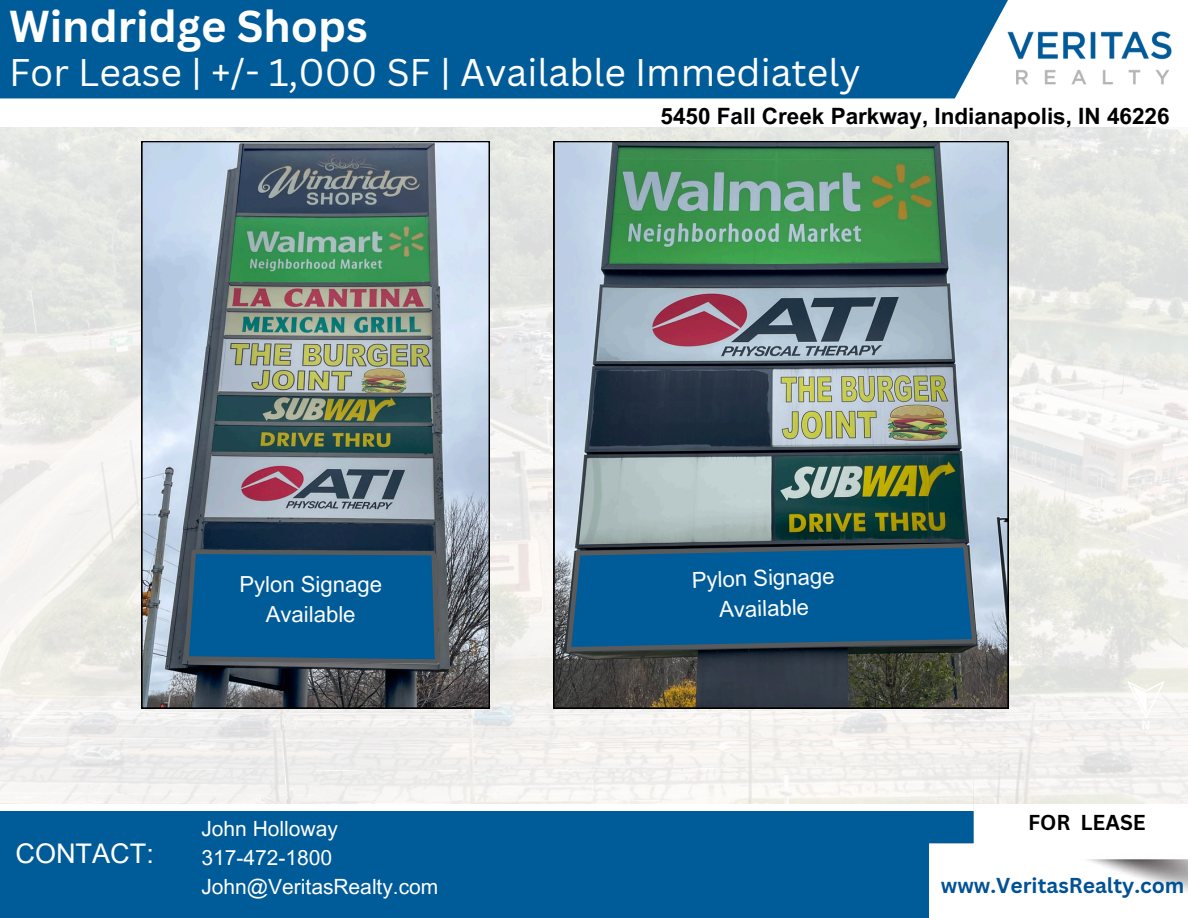
<style>
.page{position:relative;width:1188px;height:918px;background:#fff}
.page>*{position:absolute;margin:0;border:0;box-sizing:border-box;transform-origin:0 0}
.t1{font:700 43.5px "Canva Sans";color:#fff}
.t2{font:37.5px "Canva Sans";color:#fff}
.t3{font:27.15px "Arial MT Pro";color:#fff}
.t4{font:700 22.5px "Arial MT Pro";color:#000}
.t5{font:22.2px/30.6px "Arial MT Pro";color:#fdfdfd;text-align:center}
.t6{font:21px "Arial MT Pro";color:#fff}
.t7{font:700 21px "Canva Sans";color:#005295}
.t8{font:700 21px "Canva Sans";color:#000}
</style>
<div class="page">
<div style="left:0;top:811px;width:1188px;height:107px;background:#005b99"></div>
<img style="left:929px;top:803px;width:259px;height:115px">
<div style="left:0;top:0;width:1008px;height:98px;background:#005b99"></div>
<img style="left:1000px;top:24px;width:172px;height:68px">
<img style="left:0;top:127px;width:1188px;height:676px">
<svg style="left:1127px;top:681px;width:37px;height:49px"></svg>
<img style="left:142px;top:141px;width:347px;height:567px">
<img style="left:554px;top:141px;width:454px;height:567px">
<svg style="left:182px;top:547px;width:260px;height:119px;background:#0f598c"></svg>
<svg style="left:564px;top:541px;width:415px;height:114px;background:#125888"></svg>
<p class="t1" style="left:9px;top:-5px;width:360px">Windridge Shops</p>
<p class="t2" style="left:9px;top:46px;width:853px">For Lease | +/- 1,000 SF | Available Immediately</p>
<h4 class="t4" style="left:661px;top:108px;width:511px">5450 Fall Creek Parkway, Indianapolis, IN 46226</h4>
<p class="t5" style="left:239px;top:572px;width:144px">Pylon Signage<br>Available</p>
<p class="t5" style="left:691px;top:568px;width:144px;rotate:-2deg">Pylon Signage<br>Available</p>
<p class="t3" style="left:15px;top:843px;width:140px">CONTACT:</p>
<h5 class="t8" style="left:1028px;top:807px;width:119px">FOR LEASE</h5>
<p class="t6" style="left:201px;top:821px;width:138px">John Holloway</p>
<p class="t6" style="left:201px;top:850px;width:132px">317-472-1800</p>
<p class="t6" style="left:201px;top:879px;width:239px">John@VeritasRealty.com</p>
<p class="t7" style="left:941px;top:870px;width:245px">www.VeritasRealty.com</p>
</div>
